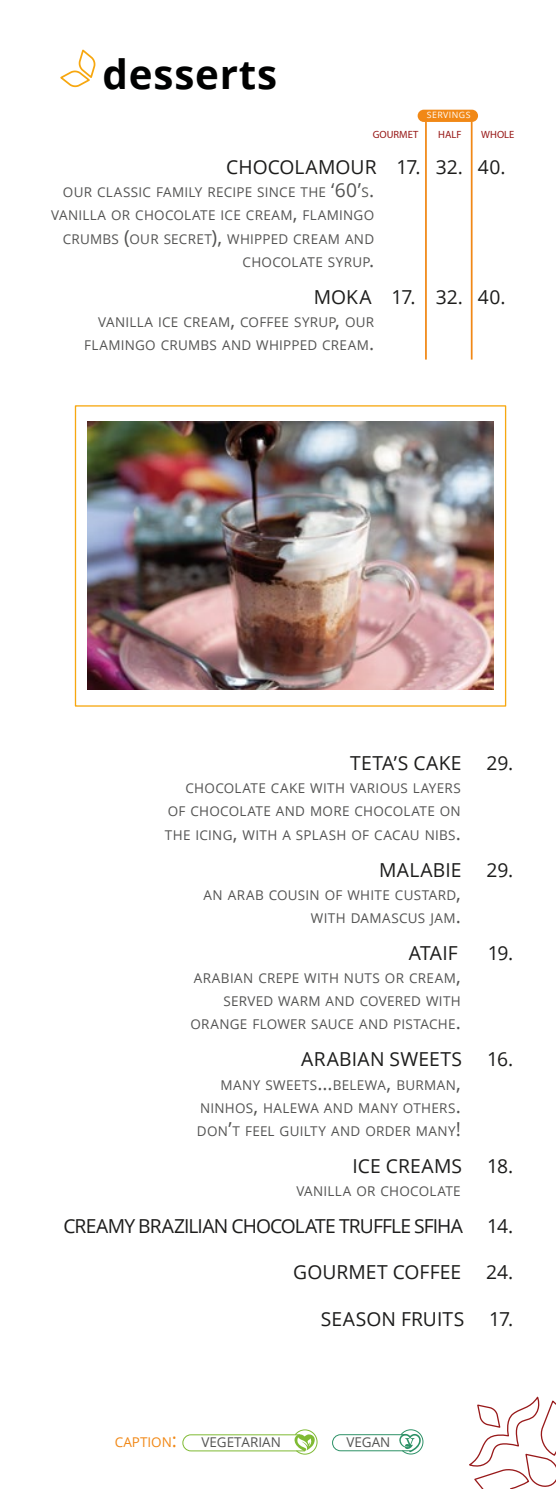
<style>
.page{position:relative;width:556px;height:1489px;background:#fff}
.page>*{position:absolute;margin:0;border:0;box-sizing:border-box;transform-origin:0 0}
.t1{font:700 40.25px "Open Sans";letter-spacing:.02em;color:#000101}
.t2{font:19.25px "Open Sans";color:#1c1c1b}
.t3{font:19.25px "Open Sans";letter-spacing:-.045em;color:#1c1c1b}
.t4{font:13.47px/23.1px "Open Sans";letter-spacing:.02em;color:#545453;text-align:right}
.t5{font:13.47px "Open Sans";color:#545453}
.t6{font:13.47px "Open Sans";color:#f18816}
.t7{font:10.5px "Myriad Pro";color:#981918}
.t8{font:8.75px "Open Sans";letter-spacing:.05em;color:#fff}
.s1{font-size:19.25px}
</style>
<div class="page">
<svg style="left:469px;top:1397px;width:86px;height:91px"></svg>
<svg style="left:182px;top:1429px;width:136px;height:25px"></svg>
<svg style="left:332px;top:1429px;width:91px;height:25px"></svg>
<svg style="left:60px;top:49px;width:36px;height:39px"></svg>
<img style="left:74px;top:405px;width:432px;height:302px">
<div style="left:417px;top:110px;width:61px;height:12px;background:#f18816;border-radius:6px"></div>
<hr style="left:470px;top:122px;width:2px;height:237px;background:#f18816">
<hr style="left:425px;top:122px;width:1px;height:237px;background:#f18816">
<h1 class="t1" style="left:103px;top:46px;width:176px">desserts</h1>
<p class="t8" style="left:426px;top:109px;width:45px">SERVINGS</p>
<p class="t7" style="left:372px;top:128px;width:47px">GOURMET</p>
<p class="t7" style="left:438px;top:128px;width:25px">HALF</p>
<p class="t7" style="left:481px;top:128px;width:35px">WHOLE</p>
<h2 class="t2" style="left:226px;top:154px;width:281px">CHOCOLAMOUR 17. 32. 40.</h2>
<p class="t4" style="left:51px;top:180px;width:324px">OUR CLASSIC FAMILY RECIPE SINCE THE <span class="s1">‘60’</span>S<span class="s1">.<br></span>VANILLA OR CHOCOLATE ICE CREAM<span class="s1">,</span> FLAMINGO CRUMBS <span class="s1">(</span>OUR SECRET<span class="s1">),</span> WHIPPED CREAM AND CHOCOLATE SYRUP<span class="s1">.</span></p>
<h2 class="t2" style="left:313px;top:283px;width:193px">MOKA 17. 32. 40.</h2>
<p class="t4" style="left:84px;top:310px;width:291px">VANILLA ICE CREAM<span class="s1">,</span> COFFEE SYRUP<span class="s1">,</span> OUR<br>FLAMINGO CRUMBS AND WHIPPED CREAM<span class="s1">.</span></p>
<h2 class="t2" style="left:350px;top:750px;width:113px">TETA’S CAKE</h2>
<h2 class="t2" style="left:486px;top:750px;width:28px">29.</h2>
<p class="t4" style="left:165px;top:776px;width:297px;text-align:justify;text-indent:21px">CHOCOLATE CAKE WITH VARIOUS LAYERS OF CHOCOLATE AND MORE CHOCOLATE ON THE ICING<span class="s1">,</span> WITH A SPLASH OF CACAU NIBS<span class="s1">.</span></p>
<h2 class="t2" style="left:379px;top:856px;width:84px">MALABIE</h2>
<h2 class="t2" style="left:486px;top:856px;width:28px">29.</h2>
<p class="t4" style="left:203px;top:882px;width:258px">AN ARAB COUSIN OF WHITE CUSTARD<span class="s1">,<br></span>WITH DAMASCUS JAM<span class="s1">.</span></p>
<h2 class="t2" style="left:409px;top:939px;width:50px">ATAIF</h2>
<h2 class="t2" style="left:487px;top:939px;width:27px">19.</h2>
<p class="t4" style="left:190px;top:966px;width:272px">ARABIAN CREPE WITH NUTS OR CREAM<span class="s1">,<br></span>SERVED WARM AND COVERED WITH<br>ORANGE FLOWER SAUCE AND PISTACHE<span class="s1">.</span></p>
<h2 class="t2" style="left:301px;top:1046px;width:162px">ARABIAN SWEETS</h2>
<h2 class="t2" style="left:487px;top:1046px;width:28px">16.</h2>
<p class="t4" style="left:197px;top:1072px;width:265px;text-align:justify;text-indent:24px">MANY SWEETS<span class="s1">…</span>BELEWA<span class="s1">,</span> BURMAN<span class="s1">, </span>NINHOS<span class="s1">,</span> HALEWA AND MANY OTHERS<span class="s1">.<br></span>DON<span class="s1">’</span>T FEEL GUILTY AND ORDER MANY<span class="s1">!</span></p>
<h2 class="t2" style="left:352px;top:1152px;width:111px">ICE CREAMS</h2>
<h2 class="t2" style="left:487px;top:1152px;width:28px">18.</h2>
<p class="t4" style="left:296px;top:1179px;width:166px">VANILLA OR CHOCOLATE</p>
<h2 class="t3" style="left:63px;top:1212px;width:451px">CREAMY BRAZILIAN CHOCOLATE TRUFFLE SFIHA 14.</h2>
<h2 class="t2" style="left:293px;top:1258px;width:169px">GOURMET COFFEE</h2>
<h2 class="t2" style="left:486px;top:1258px;width:29px">24.</h2>
<h2 class="t2" style="left:321px;top:1305px;width:145px">SEASON FRUITS</h2>
<h2 class="t2" style="left:489px;top:1305px;width:26px">17.</h2>
<p class="t6" style="left:115px;top:1432px;width:64px">CAPTION<span class="s1">:</span></p>
<p class="t5" style="left:201px;top:1432px;width:81px">VEGETARIAN</p>
<p class="t4" style="left:346px;top:1430px;width:46px">VEGAN</p>
</div>
